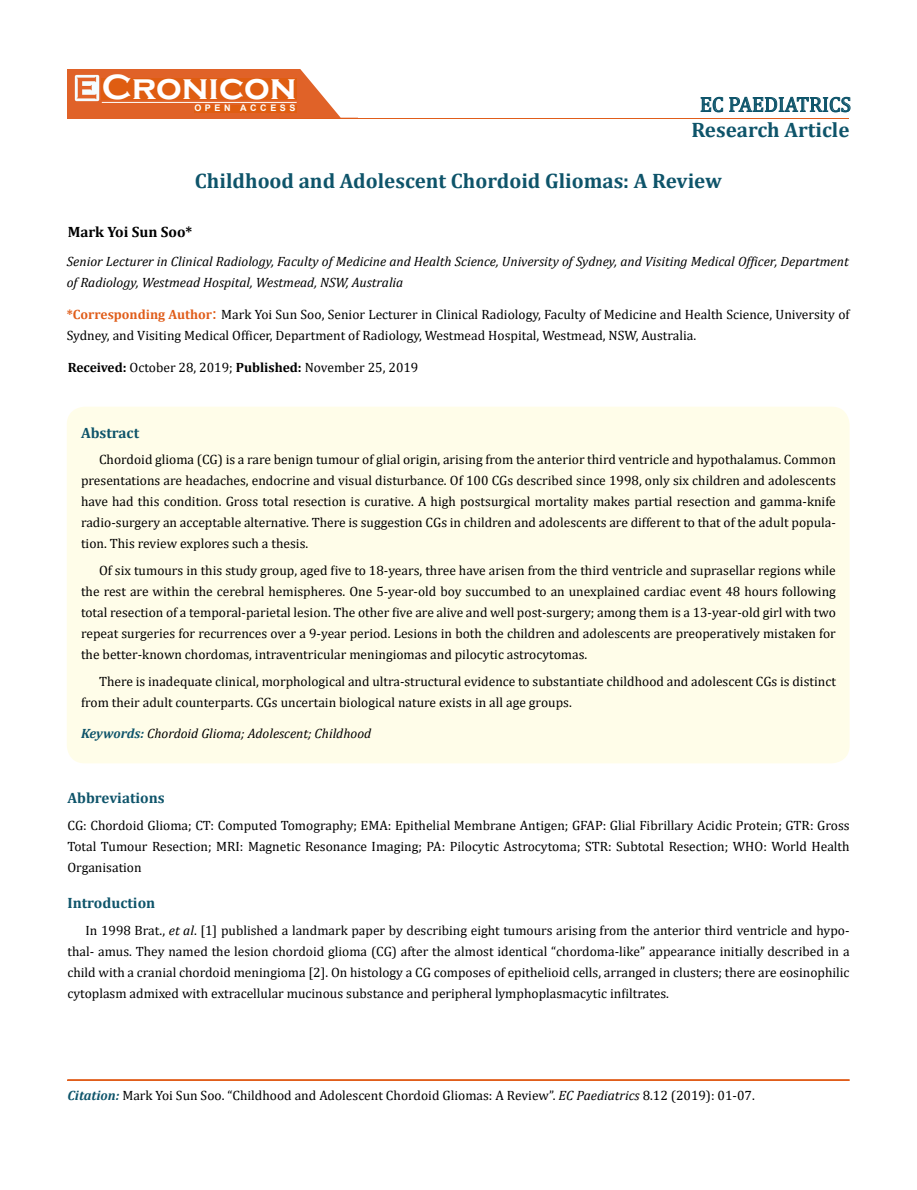
<style>
.page{position:relative;width:917px;height:1190px;background:#fff}
.page>*{position:absolute;margin:0;border:0;box-sizing:border-box;transform-origin:0 0}
.t1{font:700 36px "Copperplate Gothic";color:#fff}
.t2{font:700 21px "Cambria";color:#0e546a}
.t3{font:21px "Cambria";color:#0e546a}
.t4{font:700 15px "Cambria";color:#0e546a}
.t5{font:700 15px "Cambria";color:#000}
.t6{font:13.5px/21px "Cambria";color:#000;text-align:justify}
.t7{font:italic 13.5px/21px "Cambria";color:#000}
.t8{font:700 9px "Arial";letter-spacing:.4em;color:#fff}
.s1{font-weight:700;color:#e05d1a}
.s2{font-size:18px;color:#e05d1a}
.s3{font-weight:700}
.s4{font-weight:700;color:#0e546a}
.s5{font-style:italic}
.s6{font-weight:700;font-style:italic;color:#0e546a}
</style>
<div class="page">
<div style="left:67px;top:70px;width:290px;height:49px;background:#e06228"></div>
<svg style="left:300px;top:69px;width:58px;height:49px"></svg>
<img style="left:75px;top:75px;width:24px;height:26px">
<div style="left:102px;top:79px;width:195px;height:21px;background:#df5d11"></div>
<div style="left:194px;top:105px;width:103px;height:7px;background:#df5d11"></div>
<svg style="left:700px;top:97px;width:23px;height:15px"></svg>
<svg style="left:729px;top:97px;width:121px;height:15px"></svg>
<hr style="left:102px;top:102px;width:194px;height:1px;background:#fff">
<hr style="left:279px;top:118px;width:569px;height:1px;background:#e05d1a">
<hr style="left:67px;top:1080px;width:782px;height:1px;background:#e05d1a">
<div style="left:67px;top:1079px;width:782px;height:1px;border:1px solid #e05d1a"></div>
<div style="left:67px;top:406px;width:782px;height:357px;background:#fffde9;border-radius:18px"></div>
<h1 class="t1" style="left:102px;top:68px;width:196px">Cronicon</h1>
<p class="t8" style="left:194px;top:102px;width:103px">OPEN ACCESS</p>
<h2 class="t3" style="left:700px;top:92px;width:153px">EC PAEDIATRICS</h2>
<h2 class="t2" style="left:691px;top:115px;width:160px">Research Article</h2>
<h2 class="t2" style="left:195px;top:166px;width:528px">Childhood and Adolescent Chordoid Gliomas: A Review</h2>
<p class="t5" style="left:68px;top:221px;width:126px">Mark Yoi Sun Soo*</p>
<p class="t7" style="left:67px;top:250px;width:783px">Senior Lecturer in Clinical Radiology, Faculty of Medicine and Health Science, University of Sydney, and Visiting Medical Officer, Department of Radiology, Westmead Hospital, Westmead, NSW, Australia</p>
<p class="t6" style="left:67px;top:304px;width:784px"><span class="s1">*Corresponding Author</span><span class="s2">:</span> Mark Yoi Sun Soo, Senior Lecturer in Clinical Radiology, Faculty of Medicine and Health Science, University of<br>Sydney, and Visiting Medical Officer, Department of Radiology, Westmead Hospital, Westmead, NSW, Australia.</p>
<p class="t6" style="left:68px;top:356px;width:352px"><span class="s3">Received:</span> October 28, 2019; <span class="s3">Published:</span> November 25, 2019</p>
<p class="t4" style="left:81px;top:422px;width:60px">Abstract</p>
<p class="t6" style="left:81px;top:448px;width:756px;text-indent:18px">Chordoid glioma (CG) is a rare benign tumour of glial origin, arising from the anterior third ventricle and hypothalamus. Common presentations are headaches, endocrine and visual disturbance. Of 100 CGs described since 1998, only six children and adolescents have had this condition. Gross total resection is curative. A high postsurgical mortality makes partial resection and gamma-knife radio-surgery an acceptable alternative. There is suggestion CGs in children and adolescents are different to that of the adult popula&shy;tion. This review explores such a thesis.</p>
<p class="t6" style="left:81px;top:560px;width:756px;text-indent:18px">Of six tumours in this study group, aged five to 18-years, three have arisen from the third ventricle and suprasellar regions while the rest are within the cerebral hemispheres. One 5-year-old boy succumbed to an unexplained cardiac event 48 hours following total resection of a temporal-parietal lesion. The other five are alive and well post-surgery; among them is a 13-year-old girl with two repeat surgeries for recurrences over a 9-year period. Lesions in both the children and adolescents are preoperatively mistaken for the better-known chordomas, intraventricular meningiomas and pilocytic astrocytomas.</p>
<p class="t6" style="left:81px;top:671px;width:756px;text-indent:18px">There is inadequate clinical, morphological and ultra-structural evidence to substantiate childhood and adolescent CGs is distinct from their adult counterparts. CGs uncertain biological nature exists in all age groups.</p>
<p class="t7" style="left:81px;top:722px;width:292px"><span class="s4">Keywords:</span> Chordoid Glioma; Adolescent; Childhood</p>
<p class="t4" style="left:67px;top:787px;width:99px">Abbreviations</p>
<p class="t6" style="left:67px;top:814px;width:783px">CG: Chordoid Glioma; CT: Computed Tomography; EMA: Epithelial Membrane Antigen; GFAP: Glial Fibrillary Acidic Protein; GTR: Gross Total Tumour Resection; MRI: Magnetic Resonance Imaging; PA: Pilocytic Astrocytoma; STR: Subtotal Resection; WHO: World Health Organisation</p>
<p class="t4" style="left:67px;top:892px;width:89px">Introduction</p>
<p class="t6" style="left:67px;top:919px;width:783px;text-indent:18px">In 1998 Brat., <span class="s5">et al</span>. [1] published a landmark paper by describing eight tumours arising from the anterior third ventricle and hypo&shy;thal- amus. They named the lesion chordoid glioma (CG) after the almost identical “chordoma-like” appearance initially described in a child with a cranial chordoid meningioma [2]. On histology a CG composes of epithelioid cells, arranged in clusters; there are eosinophilic cytoplasm admixed with extracellular mucinous substance and peripheral lymphoplasmacytic infiltrates.</p>
<p class="t6" style="left:67px;top:1084px;width:688px"><span class="s6">Citation:</span> Mark Yoi Sun Soo. “Childhood and Adolescent Chordoid Gliomas: A Review”. <span class="s5">EC Paediatrics</span> 8.12 (2019): 01-07.</p>
</div>
